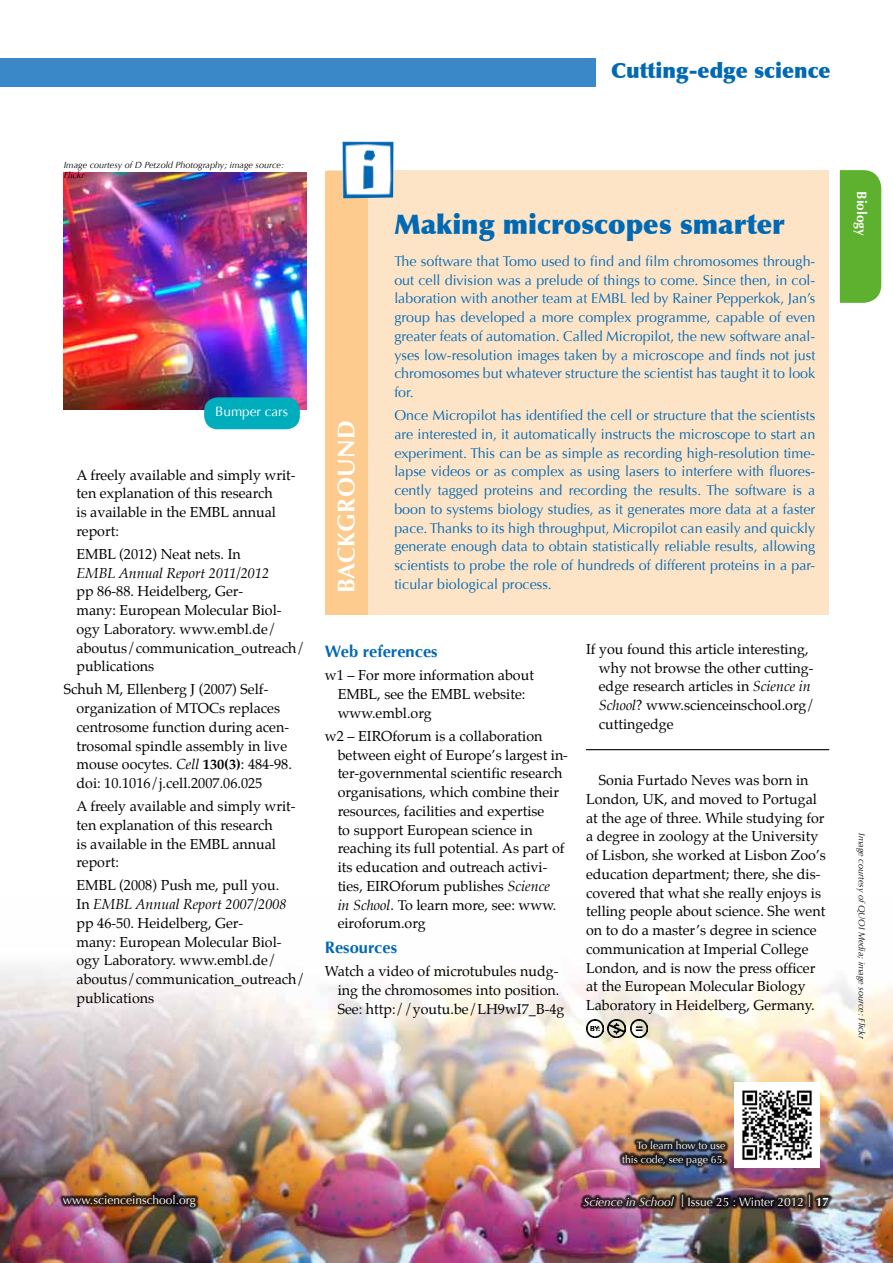
<style>
.page{position:relative;width:893px;height:1263px;background:#fff}
.page>*{position:absolute;margin:0;border:0;box-sizing:border-box;transform-origin:0 0}
.t1{font:900 27px "Optima";color:#0069b4}
.t2{font:700 24px "Optima";letter-spacing:.02em;color:#fff}
.t3{font:900 21px "Optima";color:#0069b4}
.t4{font:700 16.5px "Optima";color:#0069b4}
.t5{font:14.25px/18.8px "Palatino";color:#000}
.t6{font:14.25px/18.8px "Optima";color:#0069b4;text-align:justify}
.t7{font:italic 14.25px "Palatino";color:#000}
.t8{font:13.5px "Optima";color:#fff}
.t9{font:700 13.5px "Optima";color:#fff}
.t10{font:12px "Optima";color:#fff}
.t11{font:10.5px/13.5px "Optima";color:#fff;text-align:right}
.t12{font:italic 9px/10.5px "Optima";color:#000}
.s1{font-style:italic}
.s2{font-weight:700}
.s3{font-family:"Helvetica Neue LT Pro";font-weight:100;font-size:17.25px}
</style>
<div class="page">
<div style="left:840px;top:170px;width:41px;height:133px;background:#5db12e"></div>
<img style="left:0;top:968px;width:893px;height:295px">
<div style="left:579px;top:1191px;width:254px;height:20px;background:#000;opacity:.75"></div>
<div style="left:59px;top:1190px;width:141px;height:20px;background:#000;opacity:.75"></div>
<div style="left:0;top:58px;width:595px;height:28px;background:#3b88c8"></div>
<hr style="left:586px;top:749px;width:243px;height:1px;background:#000">
<img style="left:586px;top:1020px;width:17px;height:17px">
<img style="left:608px;top:1020px;width:17px;height:17px">
<img style="left:630px;top:1020px;width:17px;height:17px">
<div style="left:327px;top:170px;width:502px;height:444px;background:#fee4c7"></div>
<div style="left:325px;top:171px;width:42px;height:443px;background:#fccb8d"></div>
<img style="left:342px;top:142px;width:51px;height:56px">
<img style="left:64px;top:172px;width:243px;height:238px">
<div style="left:204px;top:397px;width:96px;height:32px;background:#00adbd;border-radius:14px"></div>
<div style="left:618px;top:1137px;width:111px;height:32px;background:#000;opacity:.75"></div>
<img style="left:735px;top:1082px;width:85px;height:85px">
<h3 class="t3" style="left:611px;top:58px;width:221px">Cutting-edge science</h3>
<p class="t12" style="left:64px;top:159px;width:222px">Image courtesy of D Petzold Photography; image source:<br>Flickr</p>
<p class="t8" style="left:215px;top:404px;width:74px">Bumper cars</p>
<p class="t5" style="left:77px;top:465px;width:221px">A freely available and simply writ&shy;ten explanation of this research<br>is available in the EMBL annual report:</p>
<p class="t5" style="left:77px;top:544px;width:166px">EMBL (2012) Neat nets. In</p>
<p class="t7" style="left:77px;top:561px;width:194px">EMBL Annual Report 2011/2012</p>
<p class="t5" style="left:77px;top:582px;width:230px">pp 86-88. Heidelberg, Ger-<br>many: European Molecular Biol&shy;ogy Laboratory. www.embl.de/ aboutus/communication_outreach/ publications</p>
<p class="t5" style="left:77px;top:680px;width:217px;text-indent:-13px">Schuh M, Ellenberg J (2007) Self&shy;organization of MTOCs replaces centrosome function during acen&shy;trosomal spindle assembly in live mouse oocytes. <span class="s1">Cell</span> <span class="s2">130(3)</span>: 484-98. doi: 10.1016/j.cell.2007.06.025</p>
<p class="t5" style="left:77px;top:797px;width:221px">A freely available and simply writ&shy;ten explanation of this research<br>is available in the EMBL annual report:</p>
<p class="t5" style="left:77px;top:876px;width:230px">EMBL (2008) Push me, pull you.<br>In <span class="s1">EMBL Annual Report 2007/2008 </span>pp 46-50. Heidelberg, Ger-<br>many: European Molecular Biol&shy;ogy Laboratory. www.embl.de/ aboutus/communication_outreach/ publications</p>
<h2 class="t2" style="left:332px;top:593px;width:175px;rotate:-90deg">BACKGROUND</h2>
<h1 class="t1" style="left:394px;top:208px;width:392px">Making microscopes smarter</h1>
<p class="t6" style="left:394px;top:252px;width:423px">The software that Tomo used to find and film chromosomes through&shy;out cell division was a prelude of things to come. Since then, in col&shy;laboration with another team at EMBL led by Rainer Pepperkok, Jan’s group has developed a more complex programme, capable of even greater feats of automation. Called Micropilot, the new software anal&shy;yses low-resolution images taken by a microscope and finds not just chromosomes but whatever structure the scientist has taught it to look for.</p>
<p class="t6" style="left:394px;top:406px;width:423px">Once Micropilot has identified the cell or structure that the scientists are interested in, it automatically instructs the microscope to start an experiment. This can be as simple as recording high-resolution time&shy;lapse videos or as complex as using lasers to interfere with fluores&shy;cently tagged proteins and recording the results. The software is a boon to systems biology studies, as it generates more data at a faster pace. Thanks to its high throughput, Micropilot can easily and quickly generate enough data to obtain statistically reliable results, allowing scientists to probe the role of hundreds of different proteins in a par&shy;ticular biological process.</p>
<p class="t4" style="left:325px;top:642px;width:114px">Web references</p>
<p class="t5" style="left:338px;top:666px;width:198px;text-indent:-13px">w1 – For more information about<br>EMBL, see the EMBL website: www.embl.org</p>
<p class="t5" style="left:338px;top:726px;width:232px;text-indent:-13px">w2 – EIROforum is a collaboration between eight of Europe’s largest in&shy;ter-governmental scientific research organisations, which combine their resources, facilities and expertise<br>to support European science in reaching its full potential. As part of its education and outreach activi&shy;ties, EIROforum publishes <span class="s1">Science<br>in School</span>. To learn more, see: www. eiroforum.org</p>
<p class="t4" style="left:325px;top:938px;width:74px">Resources</p>
<p class="t5" style="left:338px;top:962px;width:228px;text-indent:-13px">Watch a video of microtubules nudg&shy;ing the chromosomes into position.<br>See: http://youtu.be/LH9wI7_B-4g</p>
<p class="t5" style="left:599px;top:639px;width:218px;text-indent:-13px">If you found this article interesting, why not browse the other cutting&shy;edge research articles in <span class="s1">Science in<br>School</span>? www.scienceinschool.org/ cuttingedge</p>
<p class="t5" style="left:586px;top:771px;width:241px;text-indent:13px">Sonia Furtado Neves was born in London, UK, and moved to Portugal at the age of three. While studying for a degree in zoology at the University of Lisbon, she worked at Lisbon Zoo’s education department; there, she dis&shy;covered that what she really enjoys is telling people about science. She went on to do a master’s degree in science communication at Imperial College London, and is now the press officer at the European Molecular Biology Laboratory in Heidelberg, Germany.</p>
<p class="t9" style="left:870px;top:191px;width:46px;rotate:90deg">Biology</p>
<p class="t12" style="left:867px;top:833px;width:207px;rotate:90deg">Image courtesy of QUOI Media; image source: Flickr</p>
<p class="t11" style="left:622px;top:1139px;width:105px">To learn how to use this code, see page 65.</p>
<p class="t10" style="left:63px;top:1192px;width:134px">www.scienceinschool.org</p>
<p class="t10" style="left:583px;top:1195px;width:247px"><span class="s1">Science in School</span> <span class="s3">I</span> Issue 25 : Winter 2012 <span class="s3">I</span> <span class="s2">17</span></p>
</div>
